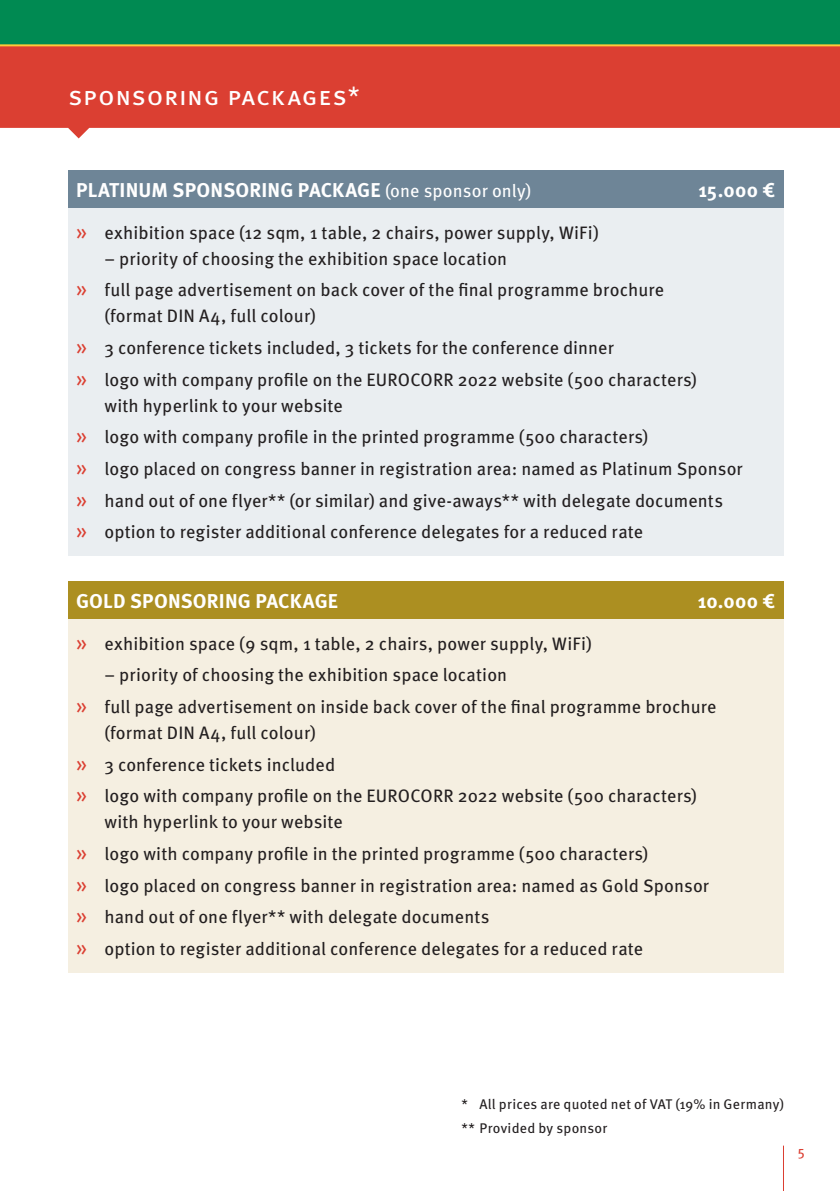
<style>
.page{position:relative;width:840px;height:1191px;background:#fff}
.page>*{position:absolute;margin:0;border:0;box-sizing:border-box;transform-origin:0 0}
.t1{font:26px "Meta OT";letter-spacing:.025em;color:#fff}
.t2{font:700 20px "Meta OT";letter-spacing:.01em;color:#fff}
.t3{font:18px/31.6px "Meta OT";letter-spacing:.01em;color:#231f20}
.t4{font:14px/23.6px "Meta OT";letter-spacing:.015em;color:#231f20}
.t5{font:14px "Meta OT";color:#db3f32}
.s1{font-weight:400;font-size:18px}
.s2{font-size:22px;color:#db3f32}
</style>
<div class="page">
<svg style="left:0;top:46px;width:839px;height:92px;background:#df5448"></svg>
<div style="left:0;top:0;width:839px;height:45px;background:#008a52"></div>
<hr style="left:782px;top:1145px;width:1px;height:46px;background:#db3f32">
<hr style="left:0;top:44px;width:839px;height:2px;background:#ffc938">
<div style="left:68px;top:170px;width:714px;height:38px;background:#6e8597"></div>
<div style="left:68px;top:208px;width:714px;height:347px;background:#eaeef1"></div>
<div style="left:68px;top:581px;width:714px;height:38px;background:#ac8f21"></div>
<div style="left:68px;top:619px;width:714px;height:353px;background:#f5efe1"></div>
<h1 class="t1" style="left:68px;top:80px;width:293px">sponsoring packages*</h1>
<p class="t2" style="left:76px;top:178px;width:456px">PLATINUM SPONSORING PACKAGE <span class="s1">(one sponsor only)</span></p>
<p class="t2" style="left:698px;top:178px;width:78px">15.000 €</p>
<p class="t3" style="left:76px;top:217px;width:524px"><span class="s2">»</span> exhibition space (12 sqm, 1 table, 2 chairs, power supply, WiFi)</p>
<p class="t3" style="left:76px;top:243px;width:589px;text-indent:28px">– priority of choosing the exhibition space location<br><span class="s2">»</span> full page advertisement on back cover of the final programme brochure</p>
<p class="t3" style="left:76px;top:300px;width:622px;text-indent:28px">(format DIN A4, full colour)<br><span class="s2">»</span> 3 conference tickets included, 3 tickets for the conference dinner<br><span class="s2">»</span> logo with company profile on the EUROCORR 2022 website (500 characters)</p>
<p class="t3" style="left:76px;top:390px;width:668px;text-indent:28px">with hyperlink to your website<br><span class="s2">»</span> logo with company profile in the printed programme (500 characters)<br><span class="s2">»</span> logo placed on congress banner in registration area: named as Platinum Sponsor <span class="s2">»</span> hand out of one flyer** (or similar) and give-aways** with delegate documents<br><span class="s2">»</span> option to register additional conference delegates for a reduced rate</p>
<p class="t2" style="left:76px;top:589px;width:263px">GOLD SPONSORING PACKAGE</p>
<p class="t2" style="left:697px;top:589px;width:79px">10.000 €</p>
<p class="t3" style="left:76px;top:628px;width:517px"><span class="s2">»</span> exhibition space (9 sqm, 1 table, 2 chairs, power supply, WiFi)</p>
<p class="t3" style="left:76px;top:659px;width:641px;text-indent:28px">– priority of choosing the exhibition space location<br><span class="s2">»</span> full page advertisement on inside back cover of the final programme brochure</p>
<p class="t3" style="left:76px;top:717px;width:622px;text-indent:28px">(format DIN A4, full colour)<br><span class="s2">»</span> 3 conference tickets included<br><span class="s2">»</span> logo with company profile on the EUROCORR 2022 website (500 characters)</p>
<p class="t3" style="left:76px;top:806px;width:634px;text-indent:28px">with hyperlink to your website<br><span class="s2">»</span> logo with company profile in the printed programme (500 characters)<br><span class="s2">»</span> logo placed on congress banner in registration area: named as Gold Sponsor <span class="s2">»</span> hand out of one flyer** with delegate documents<br><span class="s2">»</span> option to register additional conference delegates for a reduced rate</p>
<p class="t4" style="left:461px;top:1092px;width:324px">* All prices are quoted net of VAT (19% in Germany) ** Provided by sponsor</p>
<p class="t5" style="left:797px;top:1143px;width:8px">5</p>
</div>
